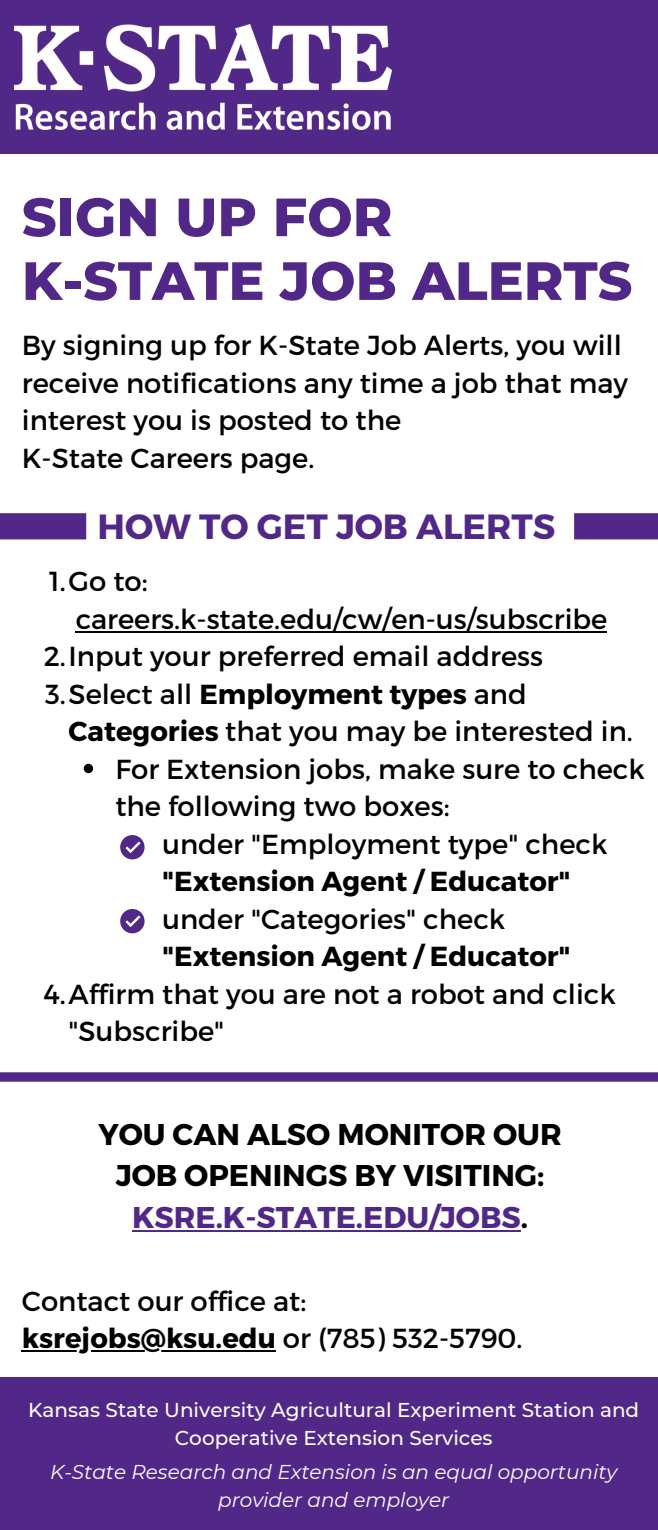
<style>
.page{position:relative;width:658px;height:1530px;background:#fff}
.page>*{position:absolute;margin:0;border:0;box-sizing:border-box;transform-origin:0 0}
.t1{font:800 53.75px "Montserrat";color:#512888}
.t2{font:700 35px "Montserrat";color:#512888}
.t3{font:700 30px/41.2px "Montserrat";color:#000;text-align:center}
.t4{font:27.5px/37.5px "Montserrat";color:#000}
.t5{font:700 27.5px/37.5px "Montserrat";color:#000}
.t6{font:500 20px/28px "Montserrat";color:#fff;text-align:center}
.t7{font:italic 20px/28px "Montserrat";color:#fff;text-align:center}
.s1{font-weight:700}
.s2{font-weight:400}
.s3{color:#512888}
</style>
<div class="page">
<div style="left:0;top:0;width:658px;height:154px;background:#512888"></div>
<img style="left:15px;top:25px;width:376px;height:105px">
<div style="left:0;top:1377px;width:658px;height:153px;background:#512888"></div>
<hr style="left:76px;top:631px;width:531px;height:2px;background:#000">
<svg style="left:84px;top:764px;width:9px;height:9px"></svg>
<div style="left:0;top:513px;width:86px;height:26px;background:#512888"></div>
<div style="left:574px;top:513px;width:84px;height:26px;background:#512888"></div>
<div style="left:0;top:1072px;width:658px;height:10px;background:#512888"></div>
<div style="left:120px;top:835px;width:25px;height:24px;background:#512888;border-radius:50%"></div>
<svg style="left:125px;top:842px;width:16px;height:11px"></svg>
<hr style="left:22px;top:1350px;width:254px;height:2px;background:#000">
<hr style="left:132px;top:1230px;width:389px;height:1px;background:#512888">
<div style="left:120px;top:909px;width:25px;height:24px;background:#512888;border-radius:50%"></div>
<svg style="left:125px;top:915px;width:16px;height:12px"></svg>
<p class="t1" style="left:22px;top:184px;width:372px">SIGN UP FOR</p>
<p class="t1" style="left:22px;top:248px;width:612px">K-STATE JOB ALERTS</p>
<p class="t4" style="left:22px;top:325px;width:608px">By signing up for K-State Job Alerts, you will receive notifications any time a job that may interest you is posted to the</p>
<p class="t4" style="left:22px;top:438px;width:294px">K-State Careers page.</p>
<p class="t2" style="left:98px;top:504px;width:459px">HOW TO GET JOB ALERTS</p>
<p class="t4" style="left:76px;top:561px;width:533px;text-indent:-26px">1.Go to: careers.k-state.edu/cw/en-us/subscribe</p>
<p class="t4" style="left:44px;top:636px;width:501px">2.Input your preferred email address</p>
<p class="t4" style="left:69px;top:674px;width:566px;text-indent:-23px">3.Select all <span class="s1">Employment types</span> and<br><span class="s1">Categories</span> that you may be interested in.</p>
<p class="t4" style="left:115px;top:749px;width:531px">For Extension jobs, make sure to check the following two boxes:</p>
<p class="t4" style="left:162px;top:824px;width:447px">under "Employment type" check <span class="s1">"Extension Agent / Educator"</span></p>
<p class="t5" style="left:162px;top:899px;width:410px"><span class="s2">under "Categories" check </span>"Extension Agent / Educator"</p>
<p class="t4" style="left:69px;top:974px;width:549px;text-indent:-25px">4.Affirm that you are not a robot and click "Subscribe"</p>
<p class="t3" style="left:98px;top:1112px;width:465px">YOU CAN ALSO MONITOR OUR<br>JOB OPENINGS BY VISITING:<br><span class="s3">KSRE.K-STATE.EDU/JOBS</span>.</p>
<p class="t4" style="left:22px;top:1281px;width:286px">Contact our office at:</p>
<p class="t5" style="left:22px;top:1319px;width:502px">ksrejobs@ksu.edu <span class="s2">or (785) 532-5790.</span></p>
<p class="t6" style="left:28px;top:1396px;width:612px">Kansas State University Agricultural Experiment Station and<br>Cooperative Extension Services</p>
<p class="t7" style="left:50px;top:1458px;width:569px">K-State Research and Extension is an equal opportunity provider and employer</p>
</div>
